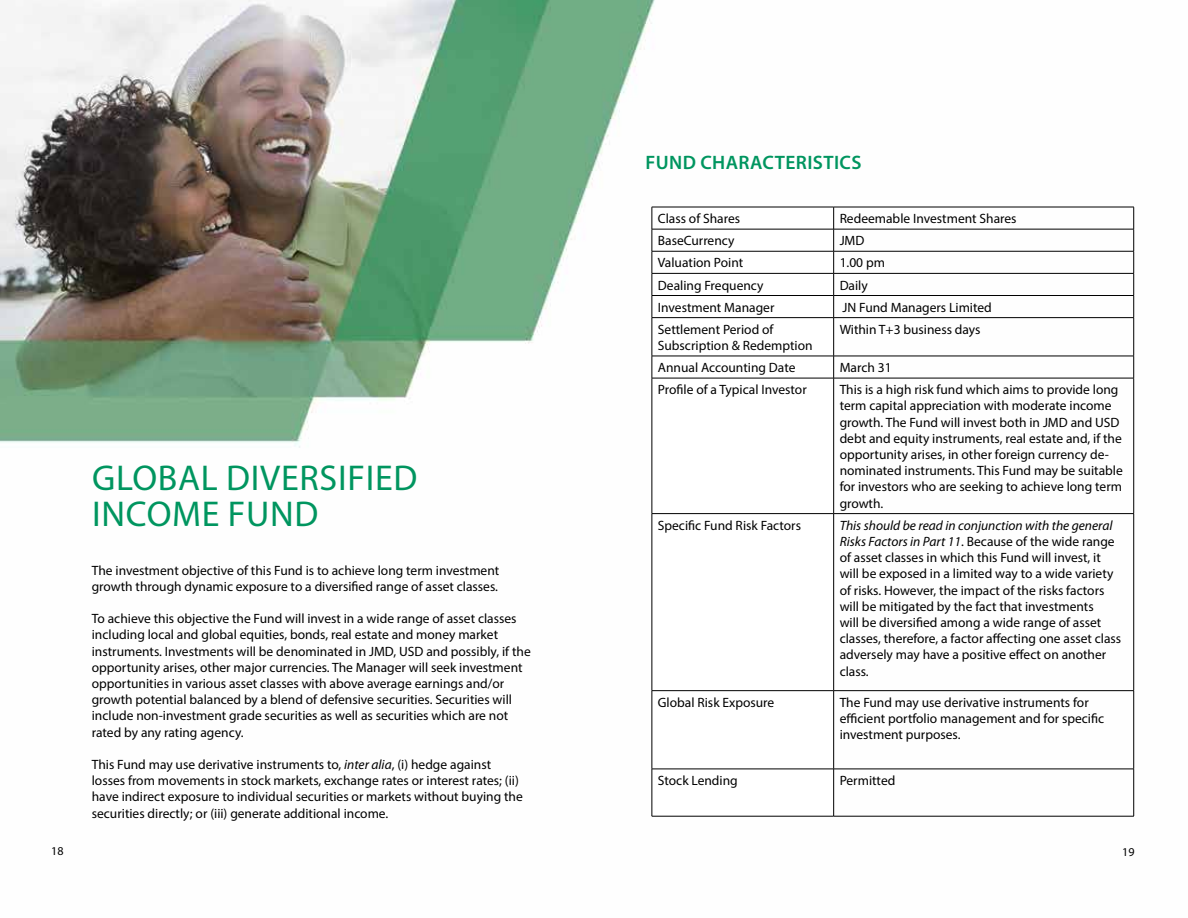
<style>
.page{position:relative;width:1188px;height:918px;background:#fff}
.page>*{position:absolute;margin:0;border:0;box-sizing:border-box;transform-origin:0 0}
.t1{font:36px/36px "Myriad Pro";letter-spacing:.02em;color:#00955f}
.t2{font:600 19.5px "Myriad Pro";letter-spacing:.02em;color:#00955f}
.t3{font:13.5px/16.2px "Myriad Pro";color:#000}
.t4{font:12px "Myriad Pro";color:#000}
.s1{font-style:italic}
</style>
<div class="page">
<img style="left:0;top:0;width:1135px;height:817px">
<svg style="left:653px;top:208px;width:180px;height:608px"></svg>
<hr style="left:652px;top:207px;width:182px;height:1px;background:#000">
<hr style="left:834px;top:207px;width:300px;height:1px;background:#000">
<hr style="left:834px;top:229px;width:300px;height:1px;background:#000">
<hr style="left:834px;top:251px;width:300px;height:1px;background:#000">
<hr style="left:834px;top:273px;width:300px;height:1px;background:#000">
<svg style="left:652px;top:207px;width:1px;height:110px"></svg>
<hr style="left:834px;top:295px;width:300px;height:1px;background:#000">
<svg style="left:833px;top:207px;width:1px;height:110px"></svg>
<svg style="left:1133px;top:207px;width:1px;height:110px"></svg>
<hr style="left:652px;top:318px;width:1px;height:38px;background:#000">
<hr style="left:834px;top:317px;width:300px;height:1px;background:#000">
<hr style="left:833px;top:318px;width:1px;height:38px;background:#000">
<hr style="left:1133px;top:318px;width:1px;height:38px;background:#000">
<svg style="left:652px;top:357px;width:1px;height:21px"></svg>
<hr style="left:834px;top:356px;width:300px;height:1px;background:#000">
<svg style="left:833px;top:357px;width:1px;height:21px"></svg>
<svg style="left:1133px;top:356px;width:1px;height:22px"></svg>
<hr style="left:652px;top:378px;width:1px;height:135px;background:#000">
<hr style="left:834px;top:378px;width:300px;height:1px;background:#000">
<hr style="left:833px;top:378px;width:1px;height:135px;background:#000">
<hr style="left:1133px;top:378px;width:1px;height:135px;background:#000">
<hr style="left:652px;top:514px;width:1px;height:176px;background:#000">
<hr style="left:834px;top:513px;width:300px;height:1px;background:#000">
<hr style="left:833px;top:514px;width:1px;height:176px;background:#000">
<hr style="left:1133px;top:514px;width:1px;height:176px;background:#000">
<hr style="left:652px;top:691px;width:1px;height:78px;background:#000">
<hr style="left:834px;top:690px;width:300px;height:1px;background:#000">
<hr style="left:833px;top:691px;width:1px;height:78px;background:#000">
<hr style="left:1133px;top:691px;width:1px;height:78px;background:#000">
<hr style="left:652px;top:769px;width:1px;height:47px;background:#000">
<hr style="left:834px;top:769px;width:300px;height:1px;background:#000">
<hr style="left:833px;top:769px;width:1px;height:47px;background:#000">
<hr style="left:1133px;top:769px;width:1px;height:47px;background:#000">
<hr style="left:652px;top:816px;width:182px;height:1px;background:#000">
<hr style="left:834px;top:816px;width:300px;height:1px;background:#000">
<hr style="left:652px;top:229px;width:182px;height:1px;background:#000">
<hr style="left:652px;top:251px;width:182px;height:1px;background:#000">
<hr style="left:652px;top:273px;width:182px;height:1px;background:#000">
<hr style="left:652px;top:295px;width:182px;height:1px;background:#000">
<hr style="left:652px;top:317px;width:182px;height:1px;background:#000">
<hr style="left:652px;top:356px;width:182px;height:1px;background:#000">
<hr style="left:652px;top:378px;width:182px;height:1px;background:#000">
<hr style="left:652px;top:513px;width:182px;height:1px;background:#000">
<hr style="left:652px;top:690px;width:182px;height:1px;background:#000">
<hr style="left:652px;top:769px;width:182px;height:1px;background:#000">
<h1 class="t1" style="left:92px;top:459px;width:327px">GLOBAL DIVERSIFIED<br>INCOME FUND</h1>
<p class="t3" style="left:92px;top:562px;width:409px">The investment objective of this Fund is to achieve long term investment growth through dynamic exposure to a diversified range of asset classes.</p>
<p class="t3" style="left:92px;top:610px;width:441px">To achieve this objective the Fund will invest in a wide range of asset classes including local and global equities, bonds, real estate and money market instruments. Investments will be denominated in JMD, USD and possibly, if the opportunity arises, other major currencies. The Manager will seek investment opportunities in various asset classes with above average earnings and/or growth potential balanced by a blend of defensive securities. Securities will include non-investment grade securities as well as securities which are not rated by any rating agency.</p>
<p class="t3" style="left:92px;top:756px;width:433px">This Fund may use derivative instruments to, <span class="s1">inter alia</span>, (i) hedge against losses from movements in stock markets, exchange rates or interest rates; (ii) have indirect exposure to individual securities or markets without buying the securities directly; or (iii) generate additional income.</p>
<h2 class="t2" style="left:645px;top:150px;width:218px">FUND CHARACTERISTICS</h2>
<p class="t3" style="left:658px;top:210px;width:84px">Class of Shares</p>
<p class="t3" style="left:840px;top:210px;width:178px">Redeemable Investment Shares</p>
<p class="t3" style="left:658px;top:232px;width:78px">BaseCurrency</p>
<p class="t3" style="left:840px;top:232px;width:26px">JMD</p>
<p class="t3" style="left:658px;top:255px;width:87px">Valuation Point</p>
<p class="t3" style="left:840px;top:255px;width:47px">1.00 pm</p>
<p class="t3" style="left:658px;top:277px;width:107px">Dealing Frequency</p>
<p class="t3" style="left:840px;top:277px;width:30px">Daily</p>
<p class="t3" style="left:658px;top:299px;width:118px">Investment Manager</p>
<p class="t3" style="left:843px;top:299px;width:151px">JN Fund Managers Limited</p>
<p class="t3" style="left:658px;top:321px;width:156px">Settlement Period of<br>Subscription &amp; Redemption</p>
<p class="t3" style="left:840px;top:321px;width:142px">Within T+3 business days</p>
<p class="t3" style="left:658px;top:359px;width:139px">Annual Accounting Date</p>
<p class="t3" style="left:840px;top:359px;width:53px">March 31</p>
<p class="t3" style="left:658px;top:381px;width:150px">Profile of a Typical Investor</p>
<p class="t3" style="left:840px;top:381px;width:285px">This is a high risk fund which aims to provide long term capital appreciation with moderate income growth. The Fund will invest both in JMD and USD debt and equity instruments, real estate and, if the opportunity arises, in other foreign currency de&shy;nominated instruments. This Fund may be suitable for investors who are seeking to achieve long term growth.</p>
<p class="t3" style="left:658px;top:517px;width:145px">Specific Fund Risk Factors</p>
<p class="t3" style="left:840px;top:517px;width:283px"><span class="s1">This should be read in conjunction with the general Risks Factors in Part 11</span>. Because of the wide range of asset classes in which this Fund will invest, it will be exposed in a limited way to a wide variety of risks. However, the impact of the risks factors will be mitigated by the fact that investments<br>will be diversified among a wide range of asset classes, therefore, a factor affecting one asset class adversely may have a positive effect on another class.</p>
<p class="t3" style="left:658px;top:694px;width:118px">Global Risk Exposure</p>
<p class="t3" style="left:840px;top:694px;width:266px">The Fund may use derivative instruments for efficient portfolio management and for specific investment purposes.</p>
<p class="t3" style="left:658px;top:772px;width:81px">Stock Lending</p>
<p class="t3" style="left:840px;top:772px;width:57px">Permitted</p>
<p class="t4" style="left:51px;top:843px;width:14px">18</p>
<p class="t4" style="left:1122px;top:845px;width:14px">19</p>
</div>
